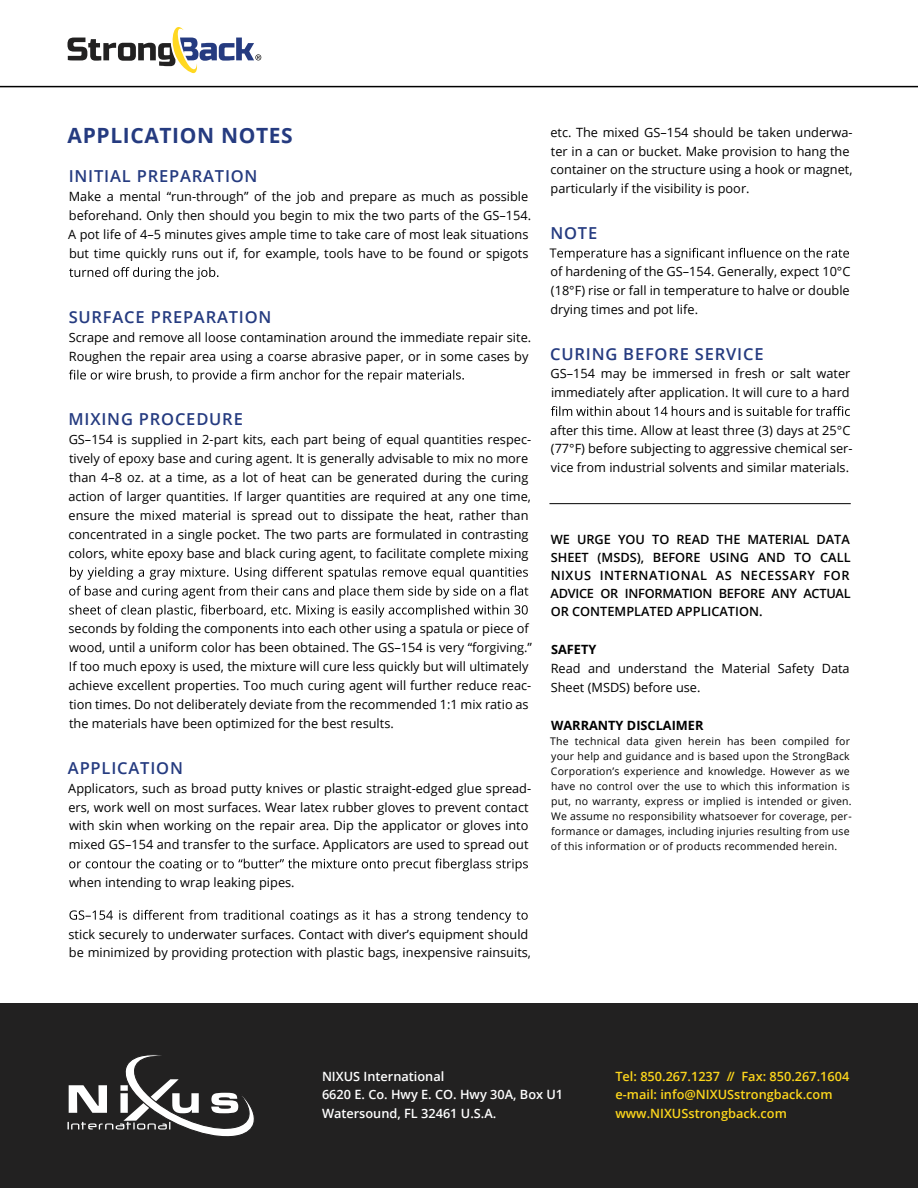
<style>
.page{position:relative;width:918px;height:1188px;background:#fff}
.page>*{position:absolute;margin:0;border:0;box-sizing:border-box;transform-origin:0 0}
.t1{font:700 21px "Open Sans";letter-spacing:.03em;color:#253b80}
.t2{font:600 16.5px "Open Sans";letter-spacing:.05em;color:#253b80}
.t3{font:12.75px/18.9px "Open Sans";color:#000}
.t4{font:600 12.75px/18px "Open Sans";color:#000;text-align:justify}
.t5{font:600 12.75px/18.8px "Open Sans";color:#fdd61c}
.t6{font:600 12.75px/18.8px "Open Sans";color:#fff}
.t7{font:700 12.75px "Open Sans";color:#000}
.t8{font:10.5px/15px "Open Sans";letter-spacing:.02em;color:#000}
</style>
<div class="page">
<svg style="left:69px;top:267px;width:149px;height:13px"></svg>
<svg style="left:69px;top:370px;width:395px;height:13px"></svg>
<svg style="left:70px;top:567px;width:458px;height:13px"></svg>
<svg style="left:69px;top:586px;width:459px;height:13px"></svg>
<svg style="left:69px;top:605px;width:459px;height:13px"></svg>
<svg style="left:69px;top:859px;width:459px;height:12px"></svg>
<svg style="left:69px;top:910px;width:459px;height:13px"></svg>
<svg style="left:67px;top:27px;width:194px;height:46px"></svg>
<hr style="left:0;top:86px;width:918px;height:1px;background:#000">
<svg style="left:550px;top:248px;width:299px;height:13px"></svg>
<svg style="left:551px;top:406px;width:299px;height:10px"></svg>
<hr style="left:549px;top:503px;width:302px;height:1px;background:#000">
<div style="left:0;top:1004px;width:918px;height:184px;background:#222121"></div>
<svg style="left:68px;top:1055px;width:186px;height:82px"></svg>
<h1 class="t1" style="left:68px;top:121px;width:227px">APPLICATION NOTES</h1>
<p class="t2" style="left:69px;top:165px;width:190px">INITIAL PREPARATION</p>
<p class="t3" style="left:68px;top:187px;width:464px">Make a mental “run-through” of the job and prepare as much as possible beforehand. Only then should you begin to mix the two parts of the GS–154.<br>A pot life of 4–5 minutes gives ample time to take care of most leak situations but time quickly runs out if, for example, tools have to be found or spigots</p>
<p class="t2" style="left:69px;top:305px;width:204px">SURFACE PREPARATION</p>
<p class="t3" style="left:69px;top:327px;width:464px">Scrape and remove all loose contamination around the immediate repair site.<br>Roughen the repair area using a coarse abrasive paper, or in some cases by</p>
<p class="t2" style="left:68px;top:408px;width:176px">MIXING PROCEDURE</p>
<p class="t3" style="left:68px;top:430px;width:464px">GS–154 is supplied in 2-part kits, each part being of equal quantities respec&shy;tively of epoxy base and curing agent. It is generally advisable to mix no more than 4–8 oz. at a time, as a lot of heat can be generated during the curing action of larger quantities. If larger quantities are required at any one time, ensure the mixed material is spread out to dissipate the heat, rather than concentrated in a single pocket. The two parts are formulated in contrasting colors, white epoxy base and black curing agent, to facilitate complete mixing</p>
<p class="t3" style="left:68px;top:619px;width:465px">seconds by folding the components into each other using a spatula or piece of wood, until a uniform color has been obtained. The GS–154 is very “forgiving.” If too much epoxy is used, the mixture will cure less quickly but will ultimately achieve excellent properties. Too much curing agent will further reduce reac&shy;tion times. Do not deliberately deviate from the recommended 1:1 mix ratio as the materials have been optimized for the best results.</p>
<p class="t2" style="left:68px;top:756px;width:116px">APPLICATION</p>
<p class="t3" style="left:68px;top:778px;width:465px">Applicators, such as broad putty knives or plastic straight-edged glue spread&shy;ers, work well on most surfaces. Wear latex rubber gloves to prevent contact with skin when working on the repair area. Dip the applicator or gloves into mixed GS–154 and transfer to the surface. Applicators are used to spread out</p>
<p class="t3" style="left:69px;top:873px;width:227px">when intending to wrap leaking pipes.</p>
<p class="t3" style="left:69px;top:924px;width:464px">stick securely to underwater surfaces. Contact with diver’s equipment should be minimized by providing protection with plastic bags, inexpensive rainsuits,</p>
<p class="t3" style="left:550px;top:123px;width:304px">etc. The mixed GS–154 should be taken underwa&shy;ter in a can or bucket. Make provision to hang the container on the structure using a hook or magnet, particularly if the visibility is poor.</p>
<p class="t2" style="left:550px;top:222px;width:48px">NOTE</p>
<p class="t3" style="left:550px;top:262px;width:302px;text-align:justify">of hardening of the GS–154. Generally, expect 10°C (18°F) rise or fall in temperature to halve or double drying times and pot life.</p>
<p class="t2" style="left:550px;top:342px;width:215px">CURING BEFORE SERVICE</p>
<p class="t3" style="left:551px;top:364px;width:301px">GS–154 may be immersed in fresh or salt water immediately after application. It will cure to a hard</p>
<p class="t3" style="left:550px;top:420px;width:304px">after this time. Allow at least three (3) days at 25°C (77°F) before subjecting to aggressive chemical ser&shy;vice from industrial solvents and similar materials.</p>
<p class="t4" style="left:551px;top:530px;width:302px">WE URGE YOU TO READ THE MATERIAL DATA SHEET (MSDS), BEFORE USING AND TO CALL NIXUS INTERNATIONAL AS NECESSARY FOR ADVICE OR INFORMATION BEFORE ANY ACTUAL OR CONTEMPLATED APPLICATION.</p>
<p class="t7" style="left:551px;top:641px;width:47px">SAFETY</p>
<p class="t3" style="left:551px;top:659px;width:300px">Read and understand the Material Safety Data<br>Sheet (MSDS) before use.</p>
<p class="t7" style="left:551px;top:717px;width:154px">WARRANTY DISCLAIMER</p>
<p class="t8" style="left:550px;top:734px;width:303px">The technical data given herein has been compiled for your help and guidance and is based upon the StrongBack Corporation’s experience and knowledge. However as we have no control over the use to which this information is put, no warranty, express or implied is intended or given.<br>We assume no responsibility whatsoever for coverage, per&shy;formance or damages, including injuries resulting from use of this information or of products recommended herein.</p>
<p class="t6" style="left:322px;top:1066px;width:243px">NIXUS International<br>6620 E. Co. Hwy E. CO. Hwy 30A, Box U1<br>Watersound, FL 32461 U.S.A.</p>
<p class="t5" style="left:615px;top:1066px;width:235px">Tel: 850.267.1237 // Fax: 850.267.1604 e-mail: info@NIXUSstrongback.com www.NIXUSstrongback.com</p>
</div>
